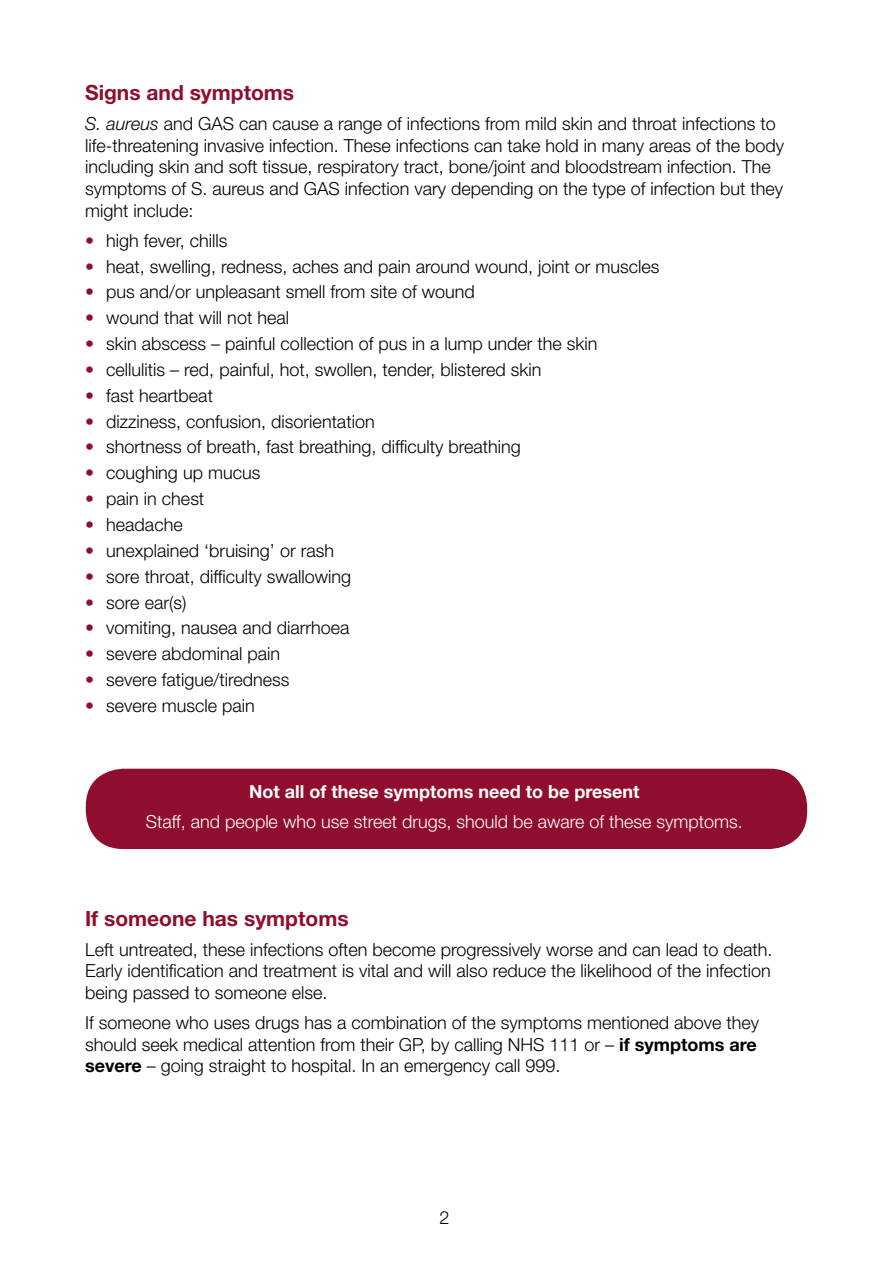
<style>
.page{position:relative;width:893px;height:1263px;background:#fff}
.page>*{position:absolute;margin:0;border:0;box-sizing:border-box;transform-origin:0 0}
.t1{font:700 21px "Helvetica Neue LT Std";color:#900e2d}
.t2{font:300 18px/21.6px "Helvetica Neue LT Std";color:#000}
.t3{font:300 18px "Helvetica Neue LT Std";color:#fff}
.t4{font:700 18px "Helvetica Neue LT Std";color:#fff}
.s1{font-style:italic}
.s2{color:#900e2d}
.s3{font-weight:700}
</style>
<div class="page">
<div style="left:86px;top:769px;width:721px;height:80px;background:#900e2d;border-radius:38px"></div>
<p class="t1" style="left:85px;top:80px;width:211px">Signs and symptoms</p>
<p class="t2" style="left:85px;top:113px;width:701px"><span class="s1">S. aureus</span> and GAS can cause a range of infections from mild skin and throat infections to life-threatening invasive infection. These infections can take hold in many areas of the body including skin and soft tissue, respiratory tract, bone/joint and bloodstream infection. The symptoms of S. aureus and GAS infection vary depending on the type of infection but they might include:</p>
<p class="t2" style="left:85px;top:229px;width:144px"><span class="s2">•</span> high fever, chills</p>
<p class="t2" style="left:85px;top:255px;width:576px"><span class="s2">•</span> heat, swelling, redness, aches and pain around wound, joint or muscles</p>
<p class="t2" style="left:85px;top:281px;width:391px"><span class="s2">•</span> pus and/or unpleasant smell from site of wound</p>
<p class="t2" style="left:85px;top:307px;width:205px"><span class="s2">•</span> wound that will not heal</p>
<p class="t2" style="left:85px;top:332px;width:514px"><span class="s2">•</span> skin abscess – painful collection of pus in a lump under the skin</p>
<p class="t2" style="left:85px;top:358px;width:458px"><span class="s2">•</span> cellulitis – red, painful, hot, swollen, tender, blistered skin</p>
<p class="t2" style="left:85px;top:384px;width:129px"><span class="s2">•</span> fast heartbeat</p>
<p class="t2" style="left:85px;top:410px;width:291px"><span class="s2">•</span> dizziness, confusion, disorientation</p>
<p class="t2" style="left:85px;top:436px;width:437px"><span class="s2">•</span> shortness of breath, fast breathing, difficulty breathing</p>
<p class="t2" style="left:85px;top:462px;width:177px"><span class="s2">•</span> coughing up mucus</p>
<p class="t2" style="left:85px;top:488px;width:121px"><span class="s2">•</span> pain in chest</p>
<p class="t2" style="left:85px;top:513px;width:99px"><span class="s2">•</span> headache</p>
<p class="t2" style="left:85px;top:539px;width:250px"><span class="s2">•</span> unexplained ‘bruising’ or rash</p>
<p class="t2" style="left:85px;top:565px;width:267px"><span class="s2">•</span> sore throat, difficulty swallowing</p>
<p class="t2" style="left:85px;top:591px;width:103px"><span class="s2">•</span> sore ear(s)</p>
<p class="t2" style="left:85px;top:617px;width:266px"><span class="s2">•</span> vomiting, nausea and diarrhoea</p>
<p class="t2" style="left:85px;top:643px;width:196px"><span class="s2">•</span> severe abdominal pain</p>
<p class="t2" style="left:85px;top:668px;width:206px"><span class="s2">•</span> severe fatigue/tiredness</p>
<p class="t2" style="left:85px;top:694px;width:171px"><span class="s2">•</span> severe muscle pain</p>
<p class="t4" style="left:249px;top:780px;width:392px">Not all of these symptoms need to be present</p>
<p class="t3" style="left:146px;top:811px;width:598px">Staff, and people who use street drugs, should be aware of these symptoms.</p>
<p class="t1" style="left:85px;top:905px;width:265px">If someone has symptoms</p>
<p class="t2" style="left:85px;top:938px;width:689px;text-align:justify">Left untreated, these infections often become progressively worse and can lead to death.<br>Early identification and treatment is vital and will also reduce the likelihood of the infection being passed to someone else.</p>
<p class="t2" style="left:85px;top:1011px;width:676px">If someone who uses drugs has a combination of the symptoms mentioned above they should seek medical attention from their GP, by calling NHS 111 or – <span class="s3">if symptoms are severe</span> – going straight to hospital. In an emergency call 999.</p>
<p class="t2" style="left:439px;top:1206px;width:12px">2</p>
</div>
